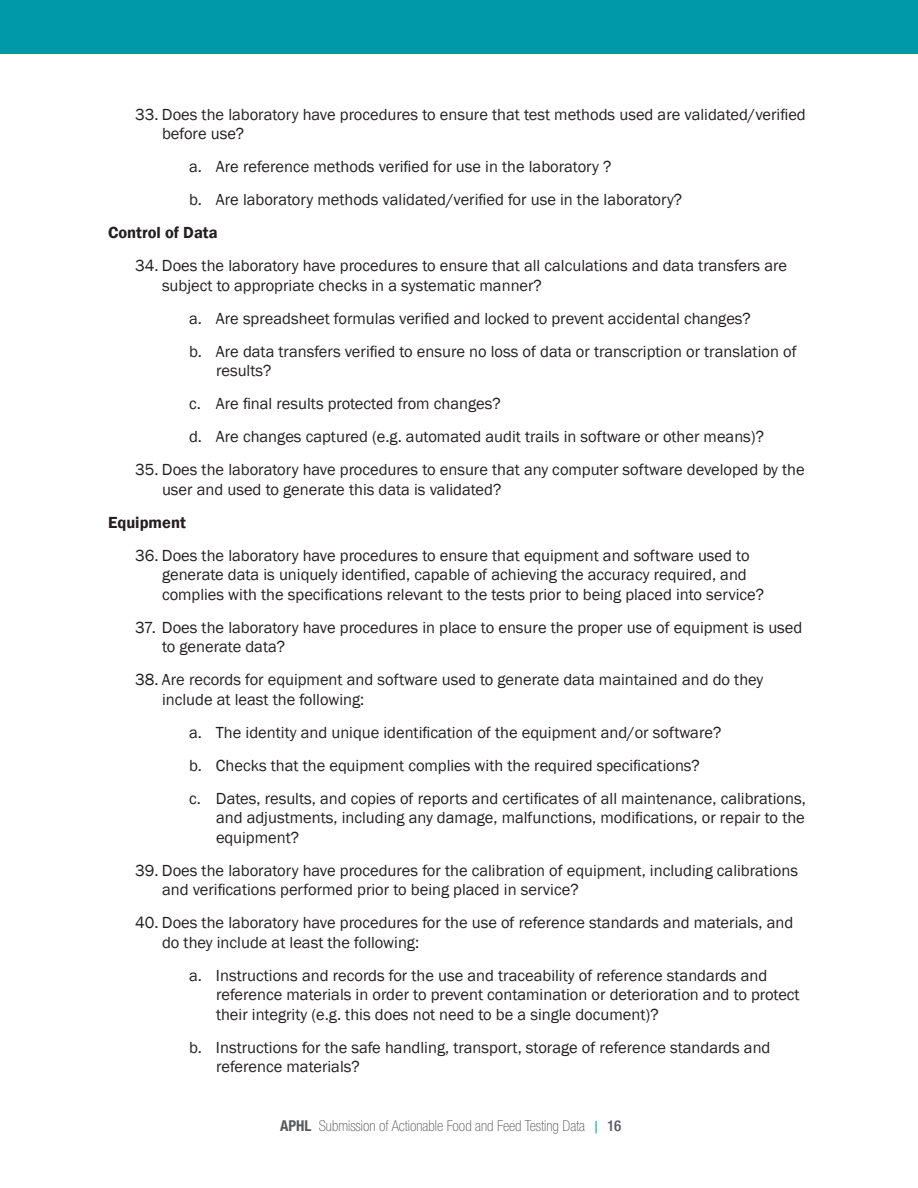
<style>
.page{position:relative;width:918px;height:1188px;background:#fff}
.page>*{position:absolute;margin:0;border:0;box-sizing:border-box;transform-origin:0 0}
.Number_indent{font:16.5px/19.5px "Franklin Gothic";color:#231f20}
.Letter_indent{font:16.5px/19.5px "Franklin Gothic";color:#231f20}
.Body{font:600 16.5px "Franklin Gothic";color:#231f20}
.t1{font:100 condensed 15px "Helvetica Neue LT Std";color:#57585a}
.s1{font-weight:700}
.s2{font-family:"Franklin Gothic";font-weight:400;font-stretch:normal;color:#00afba}
.s3{font-weight:500}
</style>
<div class="page">
<div style="left:0;top:0;width:918px;height:54px;background:#0099a9"></div>
<p class="Number_indent" style="left:162px;top:105px;width:645px;text-indent:-27px">33. Does the laboratory have procedures to ensure that test methods used are validated/verified before use?</p>
<p class="Letter_indent" style="left:189px;top:157px;width:424px">a. Are reference methods verified for use in the laboratory ?</p>
<p class="Letter_indent" style="left:189px;top:190px;width:495px">b. Are laboratory methods validated/verified for use in the laboratory?</p>
<p class="Body" style="left:108px;top:222px;width:111px">Control of Data</p>
<p class="Number_indent" style="left:162px;top:256px;width:627px;text-indent:-27px">34. Does the laboratory have procedures to ensure that all calculations and data transfers are subject to appropriate checks in a systematic manner?</p>
<p class="Letter_indent" style="left:189px;top:309px;width:563px">a. Are spreadsheet formulas verified and locked to prevent accidental changes?</p>
<p class="Letter_indent" style="left:216px;top:342px;width:582px;text-indent:-27px">b. Are data transfers verified to ensure no loss of data or transcription or translation of results?</p>
<p class="Letter_indent" style="left:189px;top:394px;width:313px">c. Are final results protected from changes?</p>
<p class="Letter_indent" style="left:189px;top:427px;width:577px">d. Are changes captured (e.g. automated audit trails in software or other means)?</p>
<p class="Number_indent" style="left:162px;top:460px;width:644px;text-indent:-27px">35. Does the laboratory have procedures to ensure that any computer software developed by the user and used to generate this data is validated?</p>
<p class="Body" style="left:108px;top:512px;width:79px">Equipment</p>
<p class="Number_indent" style="left:162px;top:546px;width:604px;text-indent:-27px">36. Does the laboratory have procedures to ensure that equipment and software used to generate data is uniquely identified, capable of achieving the accuracy required, and complies with the specifications relevant to the tests prior to being placed into service?</p>
<p class="Number_indent" style="left:162px;top:618px;width:642px;text-indent:-27px">37. Does the laboratory have procedures in place to ensure the proper use of equipment is used to generate data?</p>
<p class="Number_indent" style="left:162px;top:670px;width:603px;text-indent:-27px">38. Are records for equipment and software used to generate data maintained and do they include at least the following:</p>
<p class="Letter_indent" style="left:189px;top:723px;width:534px">a. The identity and unique identification of the equipment and/or software?</p>
<p class="Letter_indent" style="left:189px;top:756px;width:512px">b. Checks that the equipment complies with the required specifications?</p>
<p class="Letter_indent" style="left:216px;top:789px;width:591px;text-align:justify;text-indent:-27px">c. Dates, results, and copies of reports and certificates of all maintenance, calibrations, and adjustments, including any damage, malfunctions, modifications, or repair to the equipment?</p>
<p class="Number_indent" style="left:162px;top:861px;width:638px;text-indent:-27px">39. Does the laboratory have procedures for the calibration of equipment, including calibrations and verifications performed prior to being placed in service?</p>
<p class="Number_indent" style="left:162px;top:913px;width:633px;text-indent:-27px">40. Does the laboratory have procedures for the use of reference standards and materials, and do they include at least the following:</p>
<p class="Letter_indent" style="left:216px;top:966px;width:585px;text-indent:-27px">a. Instructions and records for the use and traceability of reference standards and reference materials in order to prevent contamination or deterioration and to protect their integrity (e.g. this does not need to be a single document)?</p>
<p class="Letter_indent" style="left:216px;top:1038px;width:556px;text-indent:-27px">b. Instructions for the safe handling, transport, storage of reference standards and reference materials?</p>
<p class="t1" style="left:280px;top:1117px;width:343px"><span class="s1">APHL</span> Submission of Actionable Food and Feed Testing Data <span class="s2">|</span> <span class="s3">16</span></p>
</div>
